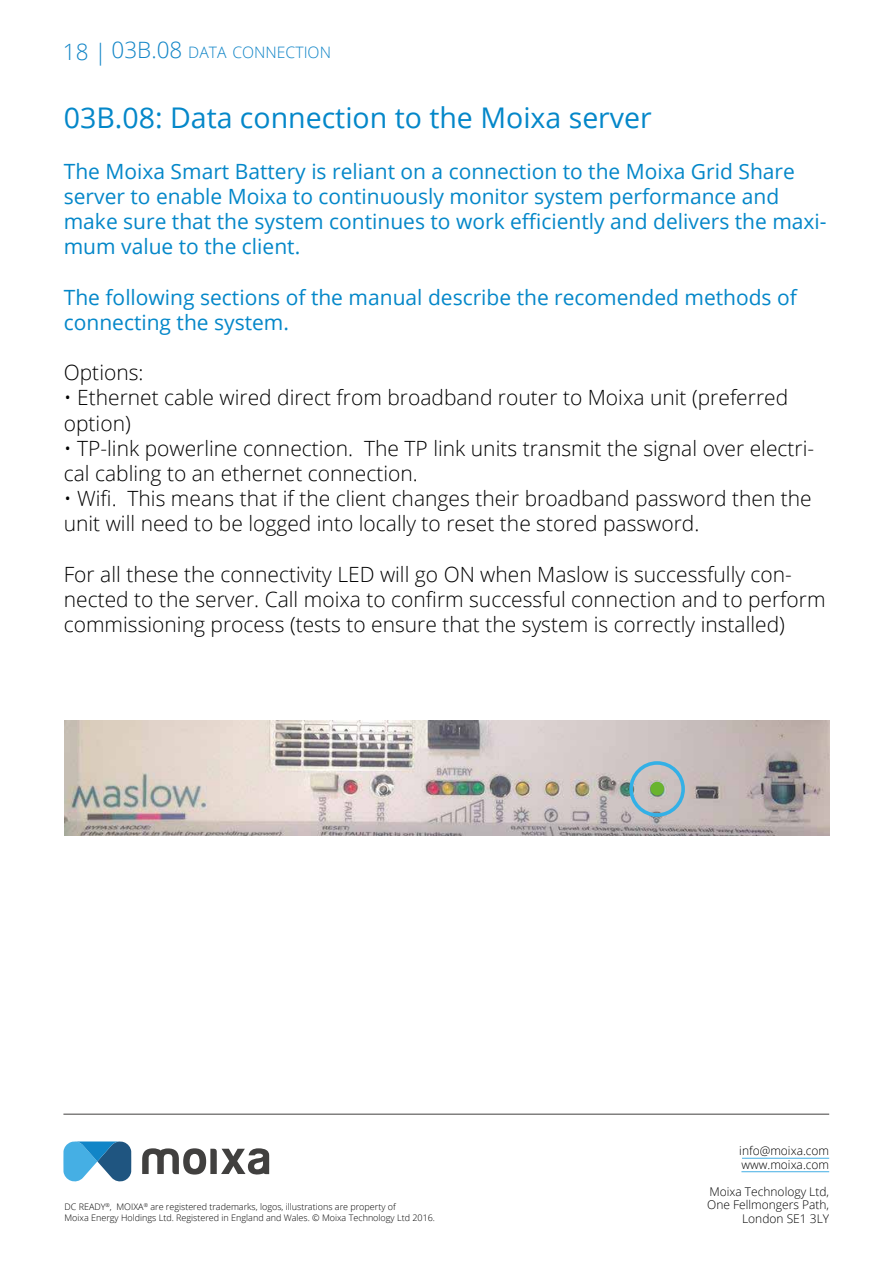
<style>
.page{position:relative;width:893px;height:1263px;background:#fff}
.page>*{position:absolute;margin:0;border:0;box-sizing:border-box;transform-origin:0 0}
.t1{font:28.5px "Open Sans";color:#0487c9}
.t2{font:300 22.5px "Open Sans";color:#1185c7}
.t3{font:300 21px/25.2px "Open Sans";color:#000}
.t4{font:21px/25.2px "Open Sans";color:#0487c9}
.t5{font:300 15.75px "Open Sans";color:#1185c7}
.t6{font:300 12px/13.5px "Open Sans";color:#000}
.t7{font:300 9px/10.8px "Open Sans";color:#000}
.s1{font-size:22.5px}
</style>
<div class="page">
<svg style="left:142px;top:1148px;width:127px;height:27px"></svg>
<svg style="left:63px;top:1141px;width:68px;height:41px"></svg>
<hr style="left:742px;top:1158px;width:87px;height:1px;background:#45afe4">
<hr style="left:741px;top:1171px;width:88px;height:1px;background:#45afe4">
<hr style="left:63px;top:1114px;width:766px;height:1px;background:#41403f">
<img style="left:65px;top:721px;width:764px;height:114px">
<div style="left:629px;top:761px;width:56px;height:56px;border:4px solid #33b0e6;border-radius:50%"></div>
<div style="left:650px;top:782px;width:14px;height:13px;background:#69b42e;border-radius:50%"></div>
<p class="t2" style="left:63px;top:36px;width:45px">18 |</p>
<p class="t5" style="left:112px;top:41px;width:221px"><span class="s1">03B.08</span> DATA CONNECTION</p>
<h1 class="t1" style="left:64px;top:98px;width:590px">03B.08: Data connection to the Moixa server</h1>
<p class="t4" style="left:64px;top:158px;width:764px">The Moixa Smart Battery is reliant on a connection to the Moixa Grid Share server to enable Moixa to continuously monitor system performance and make sure that the system continues to work efficiently and delivers the maxi&shy;mum value to the client.</p>
<p class="t4" style="left:64px;top:284px;width:735px">The following sections of the manual describe the recomended methods of connecting the system.</p>
<p class="t3" style="left:64px;top:359px;width:81px">Options:</p>
<p class="t3" style="left:64px;top:385px;width:726px">• Ethernet cable wired direct from broadband router to Moixa unit (preferred option)</p>
<p class="t3" style="left:64px;top:435px;width:752px">• TP-link powerline connection. The TP link units transmit the signal over electri&shy;cal cabling to an ethernet connection.</p>
<p class="t3" style="left:64px;top:485px;width:749px">• Wifi. This means that if the client changes their broadband password then the unit will need to be logged into locally to reset the stored password.</p>
<p class="t3" style="left:64px;top:561px;width:763px">For all these the connectivity LED will go ON when Maslow is successfully con&shy;nected to the server. Call moixa to confirm successful connection and to perform commissioning process (tests to ensure that the system is correctly installed)</p>
<p class="t7" style="left:64px;top:1201px;width:372px">DC READY<sup>®</sup>, MOIXA<sup>®</sup> are registered trademarks, logos, illustrations are property of<br>Moixa Energy Holdings Ltd. Registered in England and Wales. © Moixa Technology Ltd 2016.</p>
<p class="t6" style="left:739px;top:1144px;width:91px">info@moixa.com www.moixa.com</p>
<p class="t6" style="left:707px;top:1184px;width:124px;text-align:right">Moixa Technology Ltd,<br>One Fellmongers Path,<br>London SE1 3LY</p>
</div>
